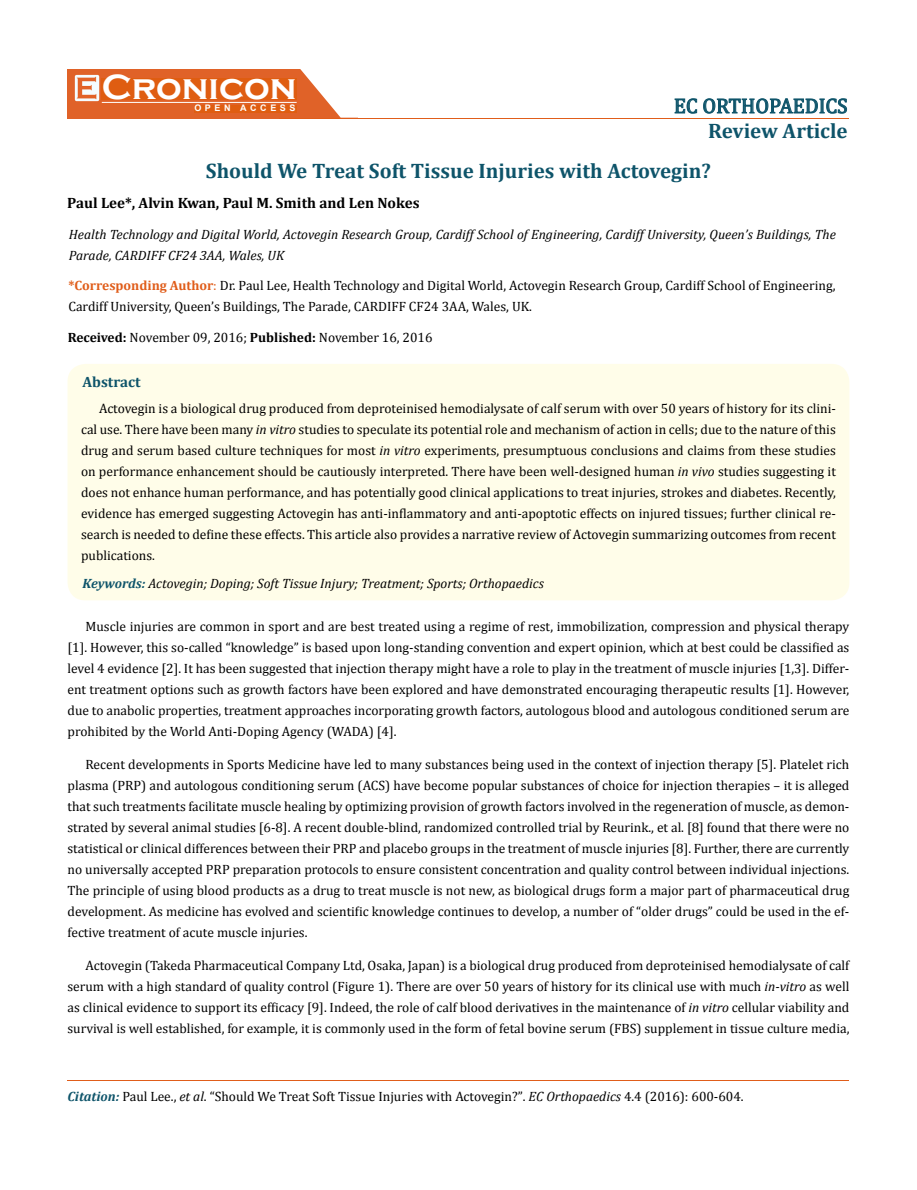
<style>
.page{position:relative;width:917px;height:1190px;background:#fff}
.page>*{position:absolute;margin:0;border:0;box-sizing:border-box;transform-origin:0 0}
.t1{font:700 36px "Copperplate Gothic";color:#fff}
.t2{font:700 21px/40.2px "Cambria";color:#0e546a}
.t3{font:21px "Cambria";color:#0e546a}
.t4{font:700 15px "Cambria";color:#000}
.t5{font:700 15px "Cambria";color:#0e546a}
.t6{font:13.5px/21px "Cambria";color:#000;text-align:justify}
.t7{font:italic 13.5px/21px "Cambria";color:#000}
.t8{font:700 9px "Arial";letter-spacing:.4em;color:#fff}
.s1{font-weight:700;color:#e05d1a}
.s2{color:#e05d1a}
.s3{font-weight:700}
.s4{font-style:italic}
.s5{font-weight:700;color:#0e546a}
.s6{font-weight:700;font-style:italic;color:#0e546a}
.s7{font-size:13.35px}
</style>
<div class="page">
<div style="left:67px;top:70px;width:290px;height:49px;background:#e06228"></div>
<svg style="left:300px;top:69px;width:58px;height:49px"></svg>
<img style="left:75px;top:75px;width:24px;height:26px">
<div style="left:102px;top:79px;width:195px;height:21px;background:#df5d11"></div>
<div style="left:194px;top:105px;width:103px;height:7px;background:#df5d11"></div>
<svg style="left:674px;top:98px;width:173px;height:16px"></svg>
<hr style="left:102px;top:102px;width:194px;height:1px;background:#fff">
<hr style="left:279px;top:118px;width:569px;height:1px;background:#e05d1a">
<hr style="left:67px;top:1080px;width:782px;height:1px;background:#e05d1a">
<div style="left:67px;top:364px;width:782px;height:236px;background:#fffde9;border-radius:18px"></div>
<h1 class="t1" style="left:102px;top:68px;width:196px">Cronicon</h1>
<p class="t8" style="left:194px;top:102px;width:103px">OPEN ACCESS</p>
<h2 class="t3" style="left:674px;top:93px;width:175px">EC ORTHOPAEDICS</h2>
<h2 class="t2" style="left:206px;top:110px;width:643px;text-indent:502px">Review Article<br>Should We Treat Soft Tissue Injuries with Actovegin?</h2>
<p class="t4" style="left:67px;top:192px;width:354px">Paul Lee*, Alvin Kwan, Paul M. Smith and Len Nokes</p>
<p class="t7" style="left:69px;top:223px;width:768px">Health Technology and Digital World, Actovegin Research Group, Cardiff School of Engineering, Cardiff University, Queen’s Buildings, The<br>Parade, CARDIFF CF24 3AA, Wales, UK</p>
<p class="t6" style="left:68px;top:275px;width:768px"><span class="s1">*Corresponding Author</span><span class="s2">:</span> Dr. Paul Lee, Health Technology and Digital World, Actovegin Research Group, Cardiff School of Engineering,<br>Cardiff University, Queen’s Buildings, The Parade, CARDIFF CF24 3AA, Wales, UK.</p>
<p class="t6" style="left:68px;top:327px;width:366px"><span class="s3">Received:</span> November 09, 2016; <span class="s3">Published:</span> November 16, 2016</p>
<p class="t5" style="left:82px;top:371px;width:60px">Abstract</p>
<p class="t6" style="left:81px;top:397px;width:756px;text-indent:18px">Actovegin is a biological drug produced from deproteinised hemodialysate of calf serum with over 50 years of history for its clini&shy;cal use. There have been many <span class="s4">in vitro</span> studies to speculate its potential role and mechanism of action in cells; due to the nature of this drug and serum based culture techniques for most <span class="s4">in vitro</span> experiments, presumptuous conclusions and claims from these studies on performance enhancement should be cautiously interpreted. There have been well-designed human <span class="s4">in vivo</span> studies suggesting it does not enhance human performance, and has potentially good clinical applications to treat injuries, strokes and diabetes. Recently, evidence has emerged suggesting Actovegin has anti-inflammatory and anti-apoptotic effects on injured tissues; further clinical re&shy;search is needed to define these effects. This article also provides a narrative review of Actovegin summarizing outcomes from recent publications.</p>
<p class="t7" style="left:83px;top:572px;width:463px"><span class="s5">Keywords:</span> Actovegin; Doping; Soft Tissue Injury; Treatment; Sports; Orthopaedics</p>
<p class="t6" style="left:67px;top:616px;width:783px;text-indent:18px">Muscle injuries are common in sport and are best treated using a regime of rest, immobilization, compression and physical therapy [1]. However, this so-called “knowledge” is based upon long-standing convention and expert opinion, which at best could be classified as level 4 evidence [2]. It has been suggested that injection therapy might have a role to play in the treatment of muscle injuries [1,3]. Differ&shy;ent treatment options such as growth factors have been explored and have demonstrated encouraging therapeutic results [1]. However, due to anabolic properties, treatment approaches incorporating growth factors, autologous blood and autologous conditioned serum are prohibited by the World Anti-Doping Agency (WADA) [4].</p>
<p class="t6" style="left:67px;top:753px;width:783px;text-indent:18px">Recent developments in Sports Medicine have led to many substances being used in the context of injection therapy [5]. Platelet rich plasma (PRP) and autologous conditioning serum (ACS) have become popular substances of choice for injection therapies – it is alleged that such treatments facilitate muscle healing by optimizing provision of growth factors involved in the regeneration of muscle, as demon&shy;strated by several animal studies [6-8]. A recent double-blind, randomized controlled trial by Reurink., et al. [8] found that there were no statistical or clinical differences between their PRP and placebo groups in the treatment of muscle injuries [8]. Further, there are currently no universally accepted PRP preparation protocols to ensure consistent concentration and quality control between individual injections.<br>The principle of using blood products as a drug to treat muscle is not new, as biological drugs form a major part of pharmaceutical drug development. As medicine has evolved and scientific knowledge continues to develop, a number of “older drugs” could be used in the ef&shy;fective treatment of acute muscle injuries.</p>
<p class="t6" style="left:67px;top:954px;width:783px;text-indent:18px">Actovegin (Takeda Pharmaceutical Company Ltd, Osaka, Japan) is a biological drug produced from deproteinised hemodialysate of calf serum with a high standard of quality control (Figure 1). There are over 50 years of history for its clinical use with much <span class="s4">in-vitro</span> as well as clinical evidence to support its efficacy [9]. Indeed, the role of calf blood derivatives in the maintenance of <span class="s4">in vitro</span> cellular viability and survival is well established, for example, it is commonly used in the form of fetal bovine serum (FBS) supplement in tissue culture media,</p>
<p class="t6" style="left:67px;top:1085px;width:677px"><span class="s6">Citation:</span> Paul Lee., <span class="s4">et al</span>. “Should We Treat Soft Tissue Injuries with Actovegin?”<span class="s7">.</span> <span class="s4">EC Orthopaedics</span> <span class="s7">4</span>.4 (2016): 600-604.</p>
</div>
